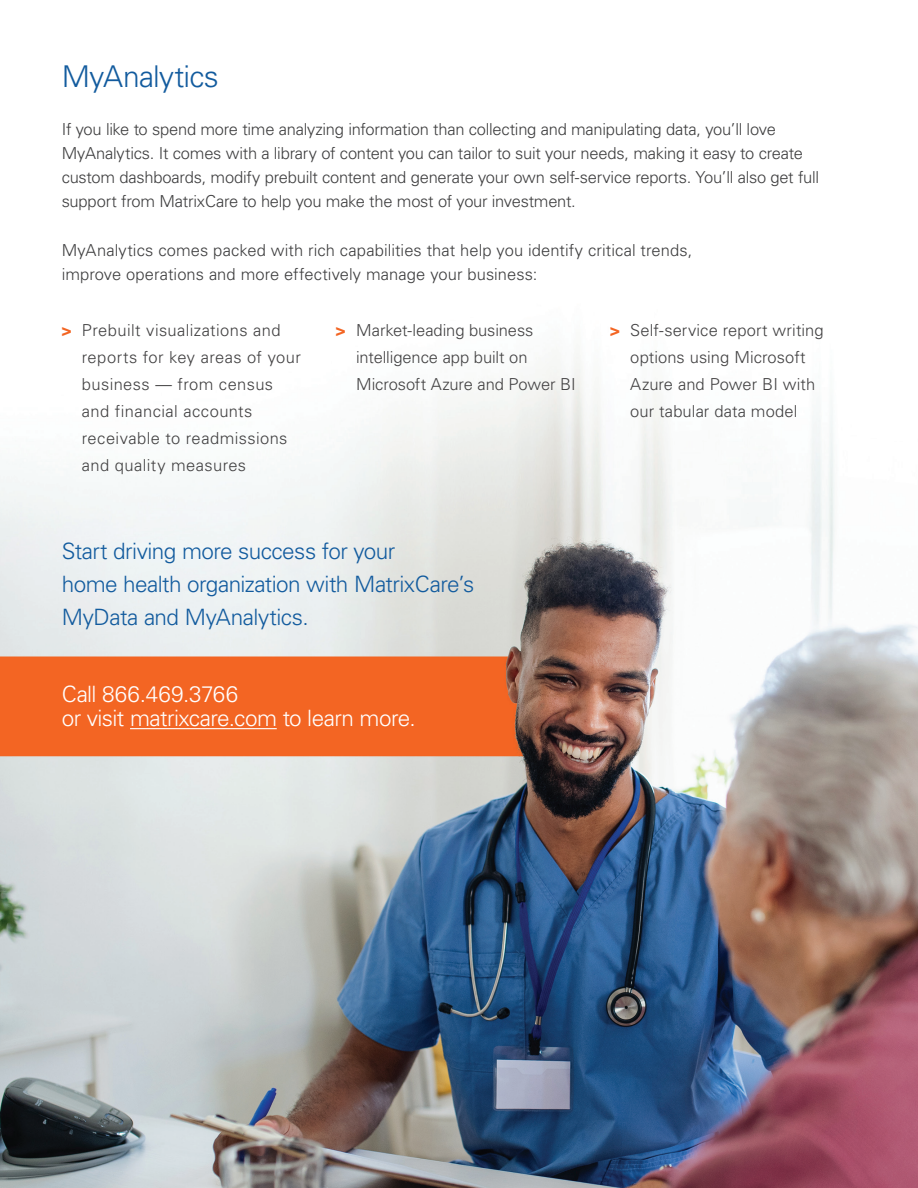
<style>
.page{position:relative;width:918px;height:1188px;background:#fff}
.page>*{position:absolute;margin:0;border:0;box-sizing:border-box;transform-origin:0 0}
.t1{font:300 30px "Univers LT Std";letter-spacing:-.02em;color:#125b9e}
.t2{font:300 22.5px/33px "Univers LT Std";letter-spacing:-.025em;color:#125b9e}
.t3{font:300 22.5px/24px "Univers LT Std";letter-spacing:-.025em;color:#fff}
.t4{font:300 16.5px/24px "Univers LT Std";letter-spacing:-.015em;color:#3e3e3f}
.t5{font:300 16.5px/27px "Univers LT Std";letter-spacing:.01em;color:#424142}
.t6{font:300 16.5px/24px "Univers LT Std";letter-spacing:.005em;color:#3e3e3f}
.s1{font-weight:700;color:#f36523}
</style>
<div class="page">
<img style="left:0;top:357px;width:918px;height:831px">
<hr style="left:130px;top:728px;width:147px;height:1px;background:#fff">
<h1 class="t1" style="left:62px;top:58px;width:159px">MyAnalytics</h1>
<p class="t4" style="left:62px;top:117px;width:759px">If you like to spend more time analyzing information than collecting and manipulating data, you’ll love MyAnalytics. It comes with a library of content you can tailor to suit your needs, making it easy to create custom dashboards, modify prebuilt content and generate your own self-service reports. You’ll also get full support from MatrixCare to help you make the most of your investment.</p>
<p class="t6" style="left:62px;top:238px;width:632px">MyAnalytics comes packed with rich capabilities that help you identify critical trends, improve operations and more effectively manage your business:</p>
<p class="t5" style="left:82px;top:316px;width:220px;text-indent:-20px"><span class="s1">&gt;</span> Prebuilt visualizations and reports for key areas of your business — from census and financial accounts receivable to readmissions and quality measures</p>
<p class="t5" style="left:356px;top:316px;width:221px;text-indent:-20px"><span class="s1">&gt;</span> Market-leading business intelligence app built on<br>Microsoft Azure and Power BI</p>
<p class="t5" style="left:630px;top:316px;width:195px;text-indent:-20px"><span class="s1">&gt;</span> Self-service report writing options using Microsoft<br>Azure and Power BI with our tabular data model</p>
<h2 class="t2" style="left:62px;top:535px;width:414px">Start driving more success for your<br>home health organization with MatrixCare’s<br>MyData and MyAnalytics.</h2>
<h2 class="t3" style="left:62px;top:682px;width:355px">Call 866.469.3766<br>or visit matrixcare.com to learn more.</h2>
</div>
